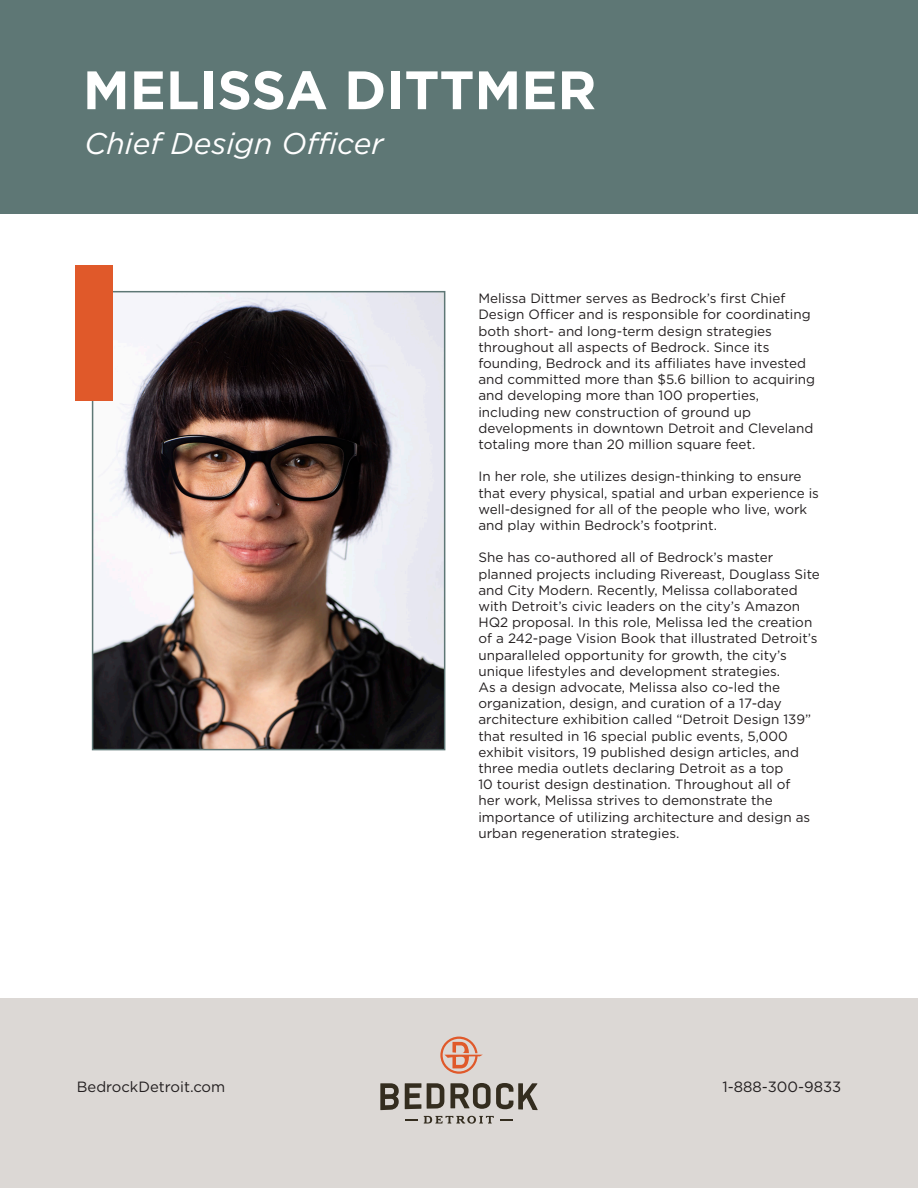
<style>
.page{position:relative;width:918px;height:1188px;background:#fff}
.page>*{position:absolute;margin:0;border:0;box-sizing:border-box;transform-origin:0 0}
.Suite_Number_Text{font:700 54px "Gotham";color:#fff}
.Bullet_Text{font:italic 30px "Gotham";color:#fff}
.Footer_Text{font:14.85px "Gotham";color:#231f20}
.t1{font:13.5px/16.2px "Gotham";color:#231f20}
</style>
<div class="page">
<div style="left:0;top:999px;width:918px;height:189px;background:#dcd8d5"></div>
<div style="left:0;top:0;width:918px;height:214px;background:#5e7775"></div>
<svg style="left:380px;top:1083px;width:19px;height:27px"></svg>
<svg style="left:427px;top:1083px;width:17px;height:26px"></svg>
<svg style="left:405px;top:1083px;width:16px;height:26px"></svg>
<svg style="left:450px;top:1083px;width:88px;height:27px"></svg>
<svg style="left:406px;top:1120px;width:12px;height:1px"></svg>
<svg style="left:424px;top:1116px;width:70px;height:8px"></svg>
<svg style="left:500px;top:1120px;width:12px;height:1px"></svg>
<svg style="left:440px;top:1037px;width:43px;height:37px"></svg>
<img style="left:95px;top:294px;width:347px;height:453px">
<div style="left:92px;top:291px;width:353px;height:459px;border:2px solid #5e7775"></div>
<div style="left:75px;top:265px;width:37px;height:136px;background:#e0592a"></div>
<p class="Suite_Number_Text" style="left:83px;top:54px;width:515px">MELISSA DITTMER</p>
<p class="Bullet_Text" style="left:84px;top:125px;width:301px">Chief Design Officer</p>
<p class="t1" style="left:478px;top:290px;width:338px">Melissa Dittmer serves as Bedrock’s first Chief Design Officer and is responsible for coordinating both short- and long-term design strategies throughout all aspects of Bedrock. Since its founding, Bedrock and its affiliates have invested and committed more than $5.6 billion to acquiring and developing more than 100 properties, including new construction of ground up developments in downtown Detroit and Cleveland totaling more than 20 million square feet.</p>
<p class="t1" style="left:478px;top:468px;width:342px">In her role, she utilizes design-thinking to ensure that every physical, spatial and urban experience is well-designed for all of the people who live, work and play within Bedrock’s footprint.</p>
<p class="t1" style="left:478px;top:549px;width:343px">She has co-authored all of Bedrock’s master planned projects including Rivereast, Douglass Site and City Modern. Recently, Melissa collaborated with Detroit’s civic leaders on the city’s Amazon HQ2 proposal. In this role, Melissa led the creation of a 242-page Vision Book that illustrated Detroit’s unparalleled opportunity for growth, the city’s unique lifestyles and development strategies.<br>As a design advocate, Melissa also co-led the organization, design, and curation of a 17-day architecture exhibition called “Detroit Design 139” that resulted in 16 special public events, 5,000 exhibit visitors, 19 published design articles, and three media outlets declaring Detroit as a top<br>10 tourist design destination. Throughout all of<br>her work, Melissa strives to demonstrate the importance of utilizing architecture and design as urban regeneration strategies.</p>
<p class="Footer_Text" style="left:77px;top:1077px;width:150px">BedrockDetroit.com</p>
<p class="Footer_Text" style="left:722px;top:1077px;width:120px">1-888-300-9833</p>
</div>
